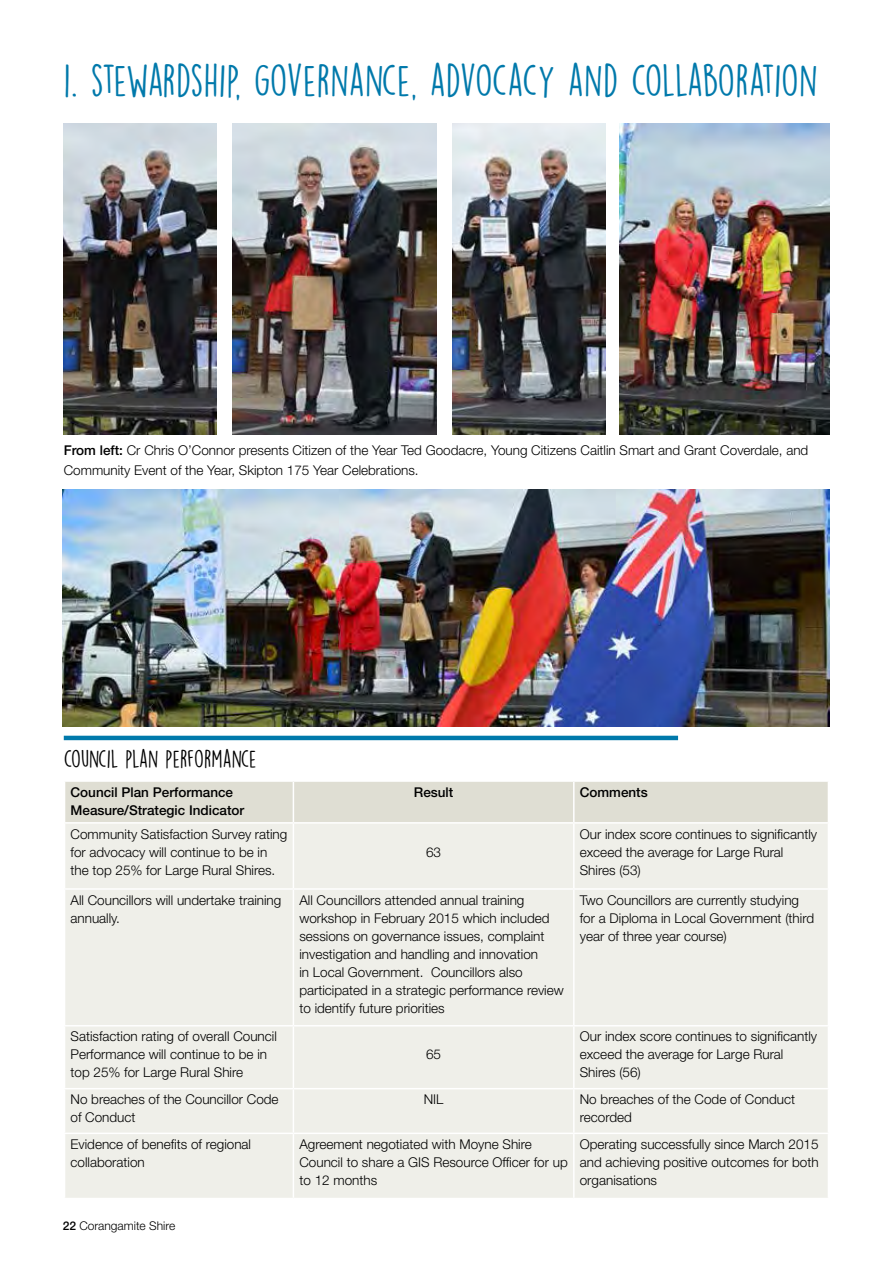
<style>
.page{position:relative;width:893px;height:1263px;background:#fff}
.page>*{position:absolute;margin:0;border:0;box-sizing:border-box;transform-origin:0 0}
.t1{font:40.5px "DK Lemon Yellow Sun";letter-spacing:-.02em;color:#0079ab}
.t2{font:22.5px "DK Lemon Yellow Sun";color:#000}
.t3{font:300 13.5px/18px "Helvetica Neue LT Std";color:#000}
.t4{font:500 13.5px/18px "Helvetica Neue LT Std";color:#000}
.t5{font:300 12px "Helvetica Neue LT Std";color:#000}
.s1{font-weight:500}
</style>
<div class="page">
<div style="left:65px;top:782px;width:763px;height:40px;background:#dfded3"></div>
<div style="left:65px;top:824px;width:763px;height:374px;background:#efefe9"></div>
<hr style="left:293px;top:782px;width:1px;height:40px;background:#fff">
<hr style="left:573px;top:782px;width:2px;height:40px;background:#fff">
<hr style="left:293px;top:824px;width:1px;height:64px;background:#fff">
<hr style="left:573px;top:824px;width:2px;height:64px;background:#fff">
<hr style="left:64px;top:888px;width:229px;height:2px;background:#fff">
<hr style="left:293px;top:888px;width:281px;height:2px;background:#fff">
<hr style="left:293px;top:890px;width:1px;height:135px;background:#fff">
<hr style="left:574px;top:888px;width:255px;height:2px;background:#fff">
<hr style="left:573px;top:890px;width:2px;height:135px;background:#fff">
<hr style="left:64px;top:1025px;width:229px;height:1px;background:#fff">
<hr style="left:293px;top:1025px;width:281px;height:1px;background:#fff">
<hr style="left:293px;top:1026px;width:1px;height:62px;background:#fff">
<hr style="left:574px;top:1025px;width:255px;height:1px;background:#fff">
<hr style="left:573px;top:1026px;width:2px;height:62px;background:#fff">
<hr style="left:64px;top:1088px;width:229px;height:1px;background:#fff">
<hr style="left:293px;top:1088px;width:281px;height:1px;background:#fff">
<hr style="left:293px;top:1089px;width:1px;height:43px;background:#fff">
<hr style="left:574px;top:1088px;width:255px;height:1px;background:#fff">
<hr style="left:573px;top:1089px;width:2px;height:43px;background:#fff">
<hr style="left:64px;top:1132px;width:229px;height:2px;background:#fff">
<hr style="left:293px;top:1132px;width:281px;height:2px;background:#fff">
<hr style="left:293px;top:1134px;width:1px;height:64px;background:#fff">
<hr style="left:574px;top:1132px;width:255px;height:2px;background:#fff">
<hr style="left:573px;top:1134px;width:2px;height:64px;background:#fff">
<hr style="left:64px;top:736px;width:614px;height:4px;background:#0079ab">
<img style="left:64px;top:123px;width:152px;height:311px">
<img style="left:453px;top:123px;width:152px;height:311px">
<img style="left:232px;top:123px;width:205px;height:311px">
<img style="left:619px;top:123px;width:210px;height:311px">
<img style="left:63px;top:489px;width:766px;height:238px">
<h1 class="t1" style="left:64px;top:56px;width:756px">1. STEWARDSHIP, GOVERNANCE, ADVOCACY AND COLLABORATION</h1>
<p class="t3" style="left:64px;top:440px;width:746px;line-height:19.5px"><span class="s1">From left:</span> Cr Chris O’Connor presents Citizen of the Year Ted Goodacre, Young Citizens Caitlin Smart and Grant Coverdale, and<br>Community Event of the Year, Skipton 175 Year Celebrations.</p>
<h2 class="t2" style="left:64px;top:744px;width:194px">COUNCIL PLAN PERFORMANCE</h2>
<p class="t4" style="left:71px;top:783px;width:175px">Council Plan Performance<br>Measure/Strategic Indicator</p>
<p class="t4" style="left:414px;top:783px;width:41px">Result</p>
<p class="t4" style="left:580px;top:783px;width:69px">Comments</p>
<p class="t3" style="left:71px;top:824px;width:218px">Community Satisfaction Survey rating for advocacy will continue to be in the top 25% for Large Rural Shires.</p>
<p class="t3" style="left:580px;top:824px;width:239px">Our index score continues to significantly exceed the average for Large Rural<br>Shires (53)</p>
<p class="t3" style="left:426px;top:842px;width:17px">63</p>
<p class="t3" style="left:71px;top:890px;width:212px">All Councillors will undertake training annually.</p>
<p class="t3" style="left:299px;top:890px;width:266px">All Councillors attended annual training workshop in February 2015 which included sessions on governance issues, complaint investigation and handling and innovation<br>in Local Government. Councillors also participated in a strategic performance review to identify future priorities</p>
<p class="t3" style="left:580px;top:890px;width:236px">Two Councillors are currently studying for a Diploma in Local Government (third year of three year course)</p>
<p class="t3" style="left:71px;top:1027px;width:208px">Satisfaction rating of overall Council<br>Performance will continue to be in top 25% for Large Rural Shire</p>
<p class="t3" style="left:580px;top:1027px;width:239px">Our index score continues to significantly exceed the average for Large Rural<br>Shires (56)</p>
<p class="t3" style="left:426px;top:1045px;width:17px">65</p>
<p class="t3" style="left:71px;top:1090px;width:210px">No breaches of the Councillor Code of Conduct</p>
<p class="t3" style="left:424px;top:1090px;width:21px">NIL</p>
<p class="t3" style="left:580px;top:1090px;width:217px">No breaches of the Code of Conduct recorded</p>
<p class="t3" style="left:71px;top:1135px;width:182px">Evidence of benefits of regional collaboration</p>
<p class="t3" style="left:299px;top:1135px;width:270px">Agreement negotiated with Moyne Shire<br>Council to share a GIS Resource Officer for up to 12 months</p>
<p class="t3" style="left:580px;top:1135px;width:240px;text-align:justify">Operating successfully since March 2015 and achieving positive outcomes for both organisations</p>
<p class="t5" style="left:63px;top:1218px;width:114px"><span class="s1">22</span> Corangamite Shire</p>
</div>
